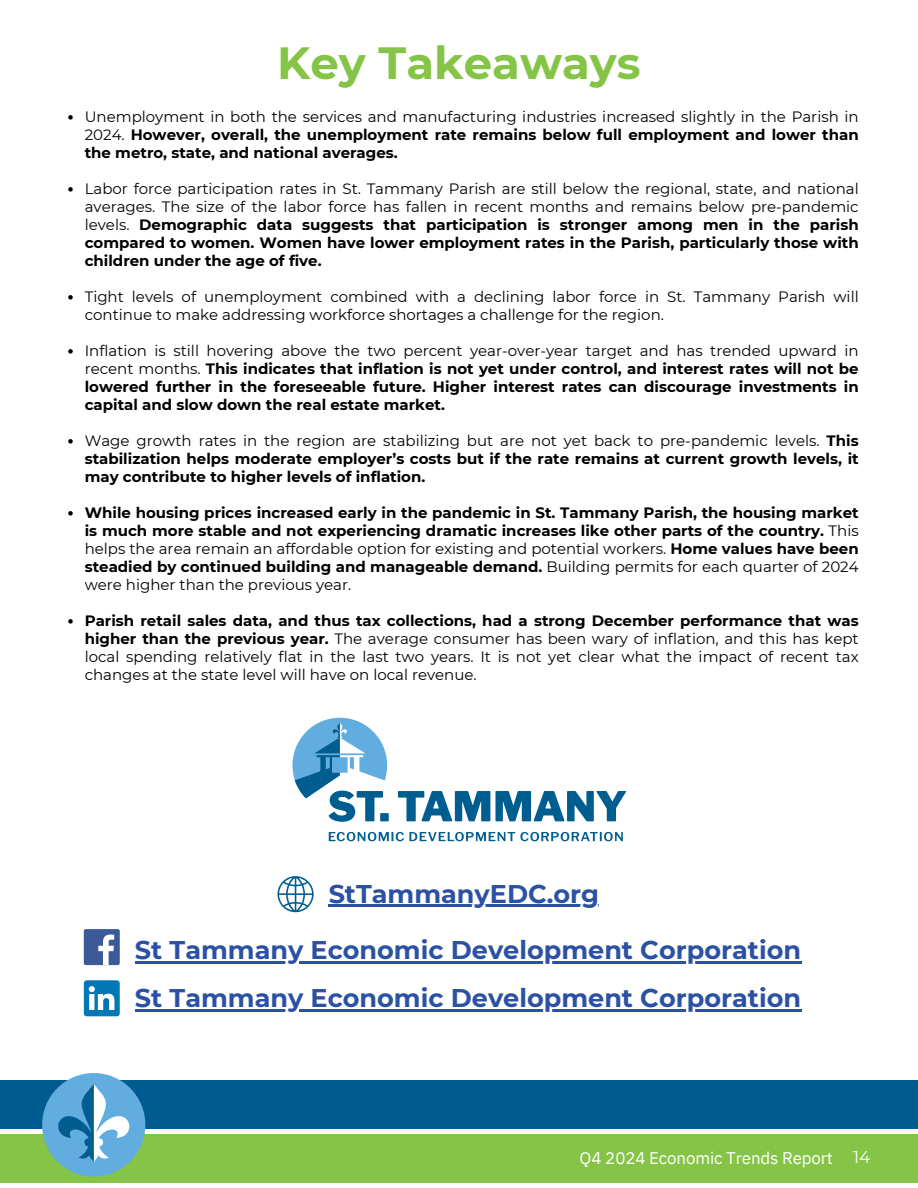
<style>
.page{position:relative;width:918px;height:1188px;background:#fff}
.page>*{position:absolute;margin:0;border:0;box-sizing:border-box;transform-origin:0 0}
.t1{font:700 45px "Montserrat";color:#85c446}
.t2{font:700 25.5px "Montserrat";color:#2a51a3}
.t3{font:16.95px "IBM Plex Sans";letter-spacing:-.01em;color:#fff}
.t4{font:16.95px "Montserrat";color:#fff}
.t5{font:700 15px/18px "Montserrat";color:#000;text-align:justify}
.t6{font:15px/18px "Montserrat";color:#000;text-align:justify}
.s1{font-weight:400}
.s2{font-weight:700}
</style>
<div class="page">
<div style="left:0;top:1134px;width:918px;height:49px;background:#85c446"></div>
<div style="left:0;top:1080px;width:918px;height:49px;background:#005c90"></div>
<svg style="left:68px;top:115px;width:5px;height:5px"></svg>
<svg style="left:68px;top:187px;width:5px;height:5px"></svg>
<svg style="left:68px;top:295px;width:5px;height:5px"></svg>
<svg style="left:68px;top:349px;width:5px;height:5px"></svg>
<svg style="left:68px;top:439px;width:5px;height:5px"></svg>
<svg style="left:68px;top:511px;width:5px;height:5px"></svg>
<svg style="left:68px;top:619px;width:5px;height:5px"></svg>
<svg style="left:278px;top:876px;width:36px;height:36px"></svg>
<hr style="left:329px;top:905px;width:270px;height:2px;background:#2a51a3">
<hr style="left:135px;top:961px;width:666px;height:2px;background:#2a51a3">
<div style="left:84px;top:929px;width:36px;height:36px;background:#3d5a98;border-radius:2px"></div>
<svg style="left:98px;top:935px;width:16px;height:30px"></svg>
<svg style="left:84px;top:980px;width:36px;height:36px"></svg>
<hr style="left:135px;top:1009px;width:666px;height:2px;background:#2a51a3">
<div style="left:42px;top:1073px;width:103px;height:104px;background:#61ade0;border-radius:50%"></div>
<svg style="left:51px;top:1084px;width:86px;height:78px"></svg>
<svg style="left:292px;top:718px;width:334px;height:104px"></svg>
<svg style="left:329px;top:832px;width:294px;height:9px"></svg>
<h2 class="t1" style="left:277px;top:36px;width:365px">Key Takeaways</h2>
<h1 class="t5" style="left:85px;top:107px;width:775px"><span class="s1">Unemployment in both the services and manufacturing industries increased slightly in the Parish in 2024.</span> However, overall, the unemployment rate remains below full employment and lower than the metro, state, and national averages.</h1>
<p class="t6" style="left:85px;top:179px;width:775px">Labor force participation rates in St. Tammany Parish are still below the regional, state, and national averages. The size of the labor force has fallen in recent months and remains below pre-pandemic levels. <span class="s2">Demographic data suggests that participation is stronger among men in the parish compared to women. Women have lower employment rates in the Parish, particularly those with children under the age of five.</span></p>
<p class="t6" style="left:85px;top:287px;width:775px">Tight levels of unemployment combined with a declining labor force in St. Tammany Parish will continue to make addressing workforce shortages a challenge for the region.</p>
<p class="t5" style="left:85px;top:341px;width:775px"><span class="s1">Inflation is still hovering above the two percent year-over-year target and has trended upward in recent months.</span> This indicates that inflation is not yet under control, and interest rates will not be lowered further in the foreseeable future. Higher interest rates can discourage investments in capital and slow down the real estate market.</p>
<p class="t5" style="left:85px;top:431px;width:775px"><span class="s1">Wage growth rates in the region are stabilizing but are not yet back to pre-pandemic levels.</span> This stabilization helps moderate employer’s costs but if the rate remains at current growth levels, it may contribute to higher levels of inflation.</p>
<p class="t5" style="left:85px;top:503px;width:775px">While housing prices increased early in the pandemic in St. Tammany Parish, the housing market is much more stable and not experiencing dramatic increases like other parts of the country. <span class="s1">This helps the area remain an affordable option for existing and potential workers.</span> Home values have been steadied by continued building and manageable demand. <span class="s1">Building permits for each quarter of 2024 were higher than the previous year.</span></p>
<p class="t6" style="left:85px;top:611px;width:775px"><span class="s2">Parish retail sales data, and thus tax collections, had a strong December performance that was higher than the previous year.</span> The average consumer has been wary of inflation, and this has kept local spending relatively flat in the last two years. It is not yet clear what the impact of recent tax changes at the state level will have on local revenue.</p>
<p class="t2" style="left:329px;top:878px;width:272px">StTammanyEDC.org</p>
<p class="t2" style="left:135px;top:934px;width:668px">St Tammany Economic Development Corporation</p>
<p class="t2" style="left:135px;top:982px;width:668px">St Tammany Economic Development Corporation</p>
<p class="t3" style="left:580px;top:1147px;width:255px">Q4 2024 Economic Trends Report</p>
<h2 class="t4" style="left:853px;top:1147px;width:19px">14</h2>
</div>
